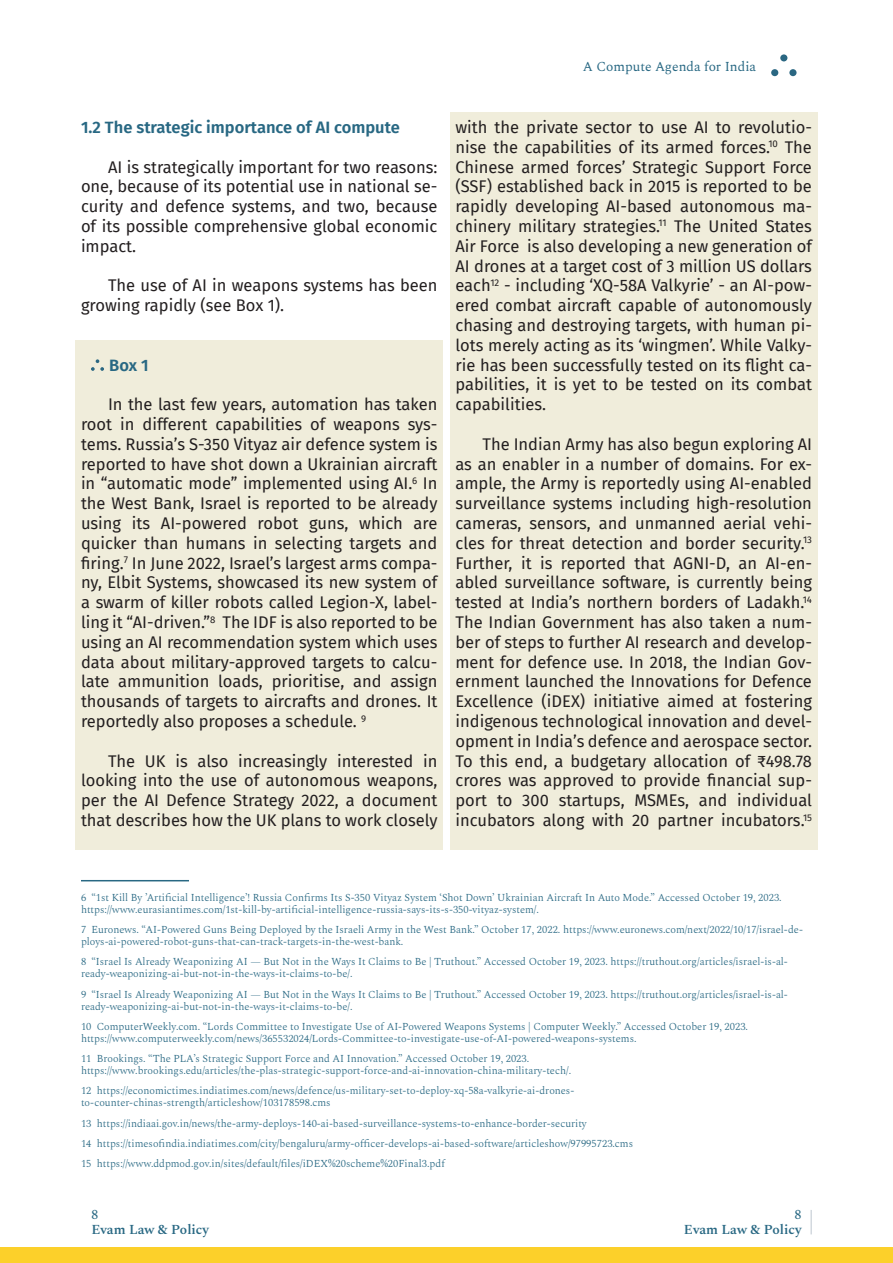
<style>
.page{position:relative;width:893px;height:1263px;background:#fff}
.page>*{position:absolute;margin:0;border:0;box-sizing:border-box;transform-origin:0 0}
.t1{font:16.5px/19.8px "Fira Sans";color:#231f20;text-align:justify}
.Sub_Sections{font:600 16.5px "Fira Sans";color:#286883}
.Page_Number{font:600 13.5px "Spectral";color:#286883}
.Page_Number-2{font:13.5px "Spectral";color:#286883}
.Footnotes{font:300 10.5px/12px "Spectral";color:#286883}
</style>
<div class="page">
<div style="left:0;top:1247px;width:893px;height:16px;background:#fcd02a"></div>
<div style="left:771px;top:69px;width:7px;height:7px;background:#2a6782;border-radius:50%"></div>
<div style="left:780px;top:54px;width:7px;height:7px;background:#2a6782;border-radius:50%"></div>
<div style="left:789px;top:69px;width:7px;height:7px;background:#2a6782;border-radius:50%"></div>
<hr style="left:810px;top:1210px;width:2px;height:24px;background:#a0adb9">
<div style="left:76px;top:340px;width:367px;height:509px;background:#f0eddb"></div>
<div style="left:450px;top:112px;width:367px;height:737px;background:#f0eddb"></div>
<hr style="left:81px;top:880px;width:108px;height:1px;background:#286883">
<svg style="left:91px;top:359px;width:13px;height:12px"></svg>
<p class="Page_Number-2" style="left:583px;top:57px;width:175px">A Compute Agenda for India</p>
<p class="Sub_Sections" style="left:81px;top:114px;width:320px">1.2 The strategic importance of AI compute</p>
<p class="t1" style="left:81px;top:156px;width:358px;text-indent:27px">AI is strategically important for two reasons: one, because of its potential use in national se&shy;curity and defence systems, and two, because of its possible comprehensive global economic impact.</p>
<p class="t1" style="left:81px;top:275px;width:358px;text-indent:27px">The use of AI in weapons systems has been growing rapidly (see Box 1).</p>
<p class="Sub_Sections" style="left:109px;top:351px;width:41px">Box 1</p>
<p class="t1" style="left:81px;top:394px;width:358px;text-indent:27px">In the last few years, automation has taken root in different capabilities of weapons sys&shy;tems. Russia’s S-350 Vityaz air defence system is reported to have shot down a Ukrainian aircraft in “automatic mode” implemented using AI.<sup>6</sup> In the West Bank, Israel is reported to be already using its AI-powered robot guns, which are quicker than humans in selecting targets and firing.<sup>7</sup> In June 2022, Israel’s largest arms compa&shy;ny, Elbit Systems, showcased its new system of a swarm of killer robots called Legion-X, label&shy;ling it “AI-driven.”<sup>8</sup> The IDF is also reported to be using an AI recommendation system which uses data about military-approved targets to calcu&shy;late ammunition loads, prioritise, and assign thousands of targets to aircrafts and drones. It reportedly also proposes a schedule. <sup>9</sup></p>
<p class="t1" style="left:81px;top:750px;width:358px;text-indent:27px">The UK is also increasingly interested in looking into the use of autonomous weapons, per the AI Defence Strategy 2022, a document that describes how the UK plans to work closely</p>
<p class="t1" style="left:455px;top:117px;width:358px">with the private sector to use AI to revolutio&shy;nise the capabilities of its armed forces.<sup>10</sup> The Chinese armed forces’ Strategic Support Force (SSF) established back in 2015 is reported to be rapidly developing AI-based autonomous ma&shy;chinery military strategies.<sup>11</sup> The United States Air Force is also developing a new generation of AI drones at a target cost of 3 million US dollars each<sup>12</sup> - including ‘XQ-58A Valkyrie’ - an AI-pow&shy;ered combat aircraft capable of autonomously chasing and destroying targets, with human pi&shy;lots merely acting as its ‘wingmen’. While Valky&shy;rie has been successfully tested on its flight ca&shy;pabilities, it is yet to be tested on its combat capabilities.</p>
<p class="t1" style="left:455px;top:434px;width:358px;text-indent:27px">The Indian Army has also begun exploring AI as an enabler in a number of domains. For ex&shy;ample, the Army is reportedly using AI-enabled surveillance systems including high-resolution cameras, sensors, and unmanned aerial vehi&shy;cles for threat detection and border security.<sup>13<br></sup>Further, it is reported that AGNI-D, an AI-en&shy;abled surveillance software, is currently being tested at India’s northern borders of Ladakh.<sup>14<br></sup>The Indian Government has also taken a num&shy;ber of steps to further AI research and develop&shy;ment for defence use. In 2018, the Indian Gov&shy;ernment launched the Innovations for Defence Excellence (iDEX) initiative aimed at fostering indigenous technological innovation and devel&shy;opment in India’s defence and aerospace sector.<br>To this end, a budgetary allocation of ₹498.78 crores was approved to provide financial sup&shy;port to 300 startups, MSMEs, and individual incubators along with 20 partner incubators.<sup>15</sup></p>
<p class="Footnotes" style="left:81px;top:891px;width:702px">6 “1st Kill By ’Artificial Intelligence’! Russia Confirms Its S-350 Vityaz System ‘Shot Down’ Ukrainian Aircraft In Auto Mode.” Accessed October 19, 2023. https://www.eurasiantimes.com/1st-kill-by-artificial-intelligence-russia-says-its-s-350-vityaz-system/.</p>
<p class="Footnotes" style="left:81px;top:923px;width:723px">7 Euronews. “AI-Powered Guns Being Deployed by the Israeli Army in the West Bank.” October 17, 2022. https://www.euronews.com/next/2022/10/17/israel-de&shy;ploys-ai-powered-robot-guns-that-can-track-targets-in-the-west-bank.</p>
<p class="Footnotes" style="left:81px;top:955px;width:708px">8 “Israel Is Already Weaponizing AI — But Not in the Ways It Claims to Be | Truthout.” Accessed October 19, 2023. https://truthout.org/articles/israel-is-al&shy;ready-weaponizing-ai-but-not-in-the-ways-it-claims-to-be/.</p>
<p class="Footnotes" style="left:81px;top:987px;width:708px">9 “Israel Is Already Weaponizing AI — But Not in the Ways It Claims to Be | Truthout.” Accessed October 19, 2023. https://truthout.org/articles/israel-is-al&shy;ready-weaponizing-ai-but-not-in-the-ways-it-claims-to-be/.</p>
<p class="Footnotes" style="left:81px;top:1020px;width:669px">10 ComputerWeekly.com. “Lords Committee to Investigate Use of AI-Powered Weapons Systems | Computer Weekly.” Accessed October 19, 2023.</p>
<p class="Footnotes" style="left:81px;top:1032px;width:557px">https://www.computerweekly.com/news/365532024/Lords-Committee-to-investigate-use-of-AI-powered-weapons-systems.</p>
<p class="Footnotes" style="left:81px;top:1052px;width:450px">11 Brookings. “The PLA’s Strategic Support Force and AI Innovation.” Accessed October 19, 2023.</p>
<p class="Footnotes" style="left:81px;top:1064px;width:492px">https://www.brookings.edu/articles/the-plas-strategic-support-force-and-ai-innovation-china-military-tech/.</p>
<p class="Footnotes" style="left:81px;top:1084px;width:495px">12 https://economictimes.indiatimes.com/news/defence/us-military-set-to-deploy-xq-58a-valkyrie-ai-drones-</p>
<p class="Footnotes" style="left:81px;top:1096px;width:251px">to-counter-chinas-strength/articleshow/103178598.cms</p>
<p class="Footnotes" style="left:81px;top:1116px;width:507px">13 https://indiaai.gov.in/news/the-army-deploys-140-ai-based-surveillance-systems-to-enhance-border-security</p>
<p class="Footnotes" style="left:81px;top:1137px;width:554px">14 https://timesofindia.indiatimes.com/city/bengaluru/army-officer-develops-ai-based-software/articleshow/97995723.cms</p>
<p class="Footnotes" style="left:81px;top:1157px;width:365px">15 https://www.ddpmod.gov.in/sites/default/files/iDEX%20scheme%20Final3.pdf</p>
<p class="Page_Number-2" style="left:92px;top:1204px;width:8px">8</p>
<p class="Page_Number" style="left:92px;top:1219px;width:119px">Evam Law &amp; Policy</p>
<p class="Page_Number-2" style="left:794px;top:1204px;width:9px">8</p>
<p class="Page_Number" style="left:684px;top:1219px;width:119px">Evam Law &amp; Policy</p>
</div>
